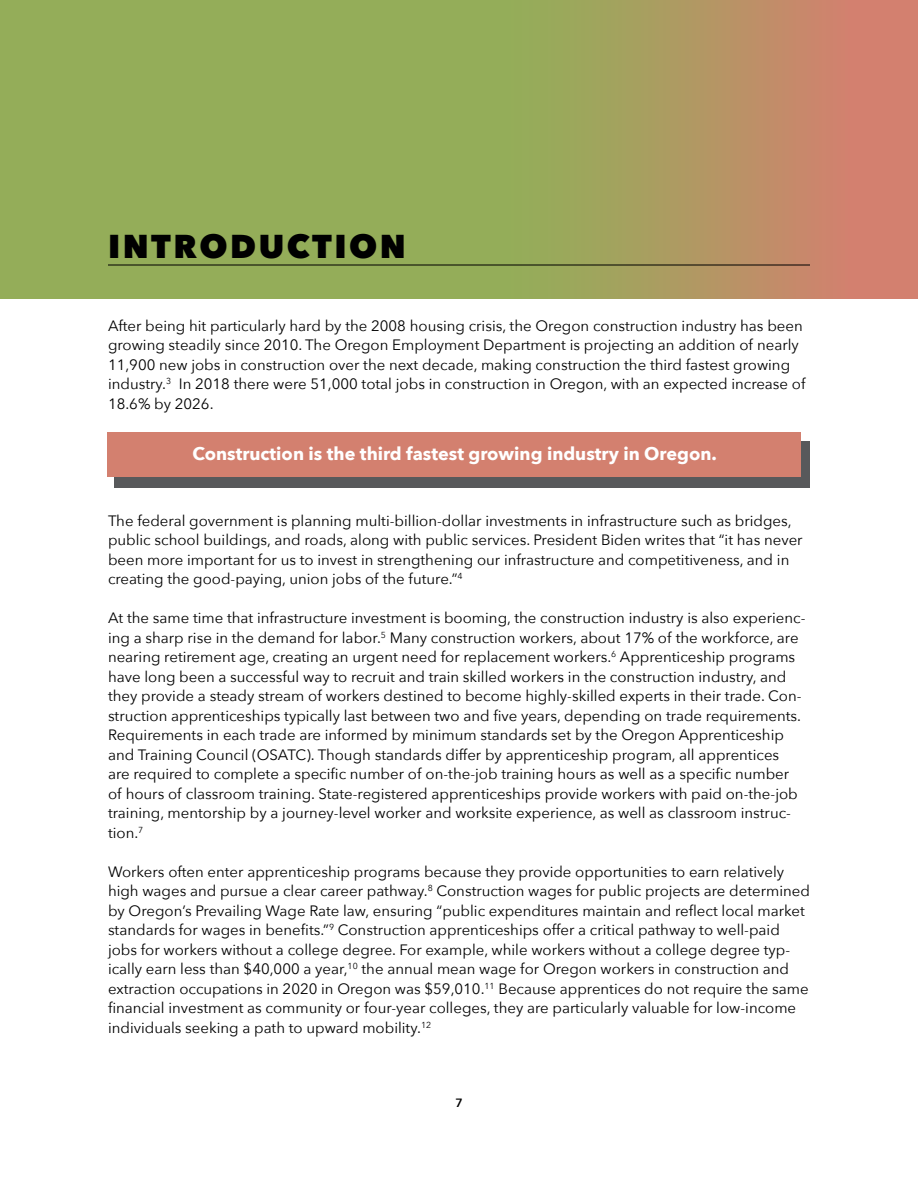
<style>
.page{position:relative;width:918px;height:1188px;background:#fff}
.page>*{position:absolute;margin:0;border:0;box-sizing:border-box;transform-origin:0 0}
.Heading{font:800 33px "Avenir Next";letter-spacing:.075em;color:#000}
.Body_text{font:700 18px "Avenir Next";color:#fff}
.Body_text-2{font:15px/19.5px "Avenir Next";color:#000}
.t1{font:600 12px "Avenir Next";color:#000}
</style>
<div class="page">
<svg style="left:0;top:0;width:918px;height:299px;background:#a1a25d"></svg>
<hr style="left:108px;top:265px;width:702px;height:1px;background:#000">
<div style="left:114px;top:441px;width:696px;height:47px;background:#58595b"></div>
<div style="left:107px;top:432px;width:693px;height:44px;background:#d3806f"></div>
<p class="Heading" style="left:108px;top:226px;width:299px">INTRODUCTION</p>
<p class="Body_text-2" style="left:108px;top:315px;width:699px">After being hit particularly hard by the 2008 housing crisis, the Oregon construction industry has been growing steadily since 2010. The Oregon Employment Department is projecting an addition of nearly 11,900 new jobs in construction over the next decade, making construction the third fastest growing industry.<sup>3</sup> In 2018 there were 51,000 total jobs in construction in Oregon, with an expected increase of 18.6% by 2026.</p>
<p class="Body_text" style="left:192px;top:438px;width:526px">Construction is the third fastest growing industry in Oregon.</p>
<p class="Body_text-2" style="left:108px;top:510px;width:696px">The federal government is planning multi-billion-dollar investments in infrastructure such as bridges, public school buildings, and roads, along with public services. President Biden writes that “it has never been more important for us to invest in strengthening our infrastructure and competitiveness, and in creating the good-paying, union jobs of the future.”<sup>4</sup></p>
<p class="Body_text-2" style="left:108px;top:608px;width:699px">At the same time that infrastructure investment is booming, the construction industry is also experienc&shy;ing a sharp rise in the demand for labor.<sup>5</sup> Many construction workers, about 17% of the workforce, are nearing retirement age, creating an urgent need for replacement workers.<sup>6</sup> Apprenticeship programs have long been a successful way to recruit and train skilled workers in the construction industry, and they provide a steady stream of workers destined to become highly-skilled experts in their trade. Con&shy;struction apprenticeships typically last between two and five years, depending on trade requirements.<br>Requirements in each trade are informed by minimum standards set by the Oregon Apprenticeship and Training Council (OSATC). Though standards differ by apprenticeship program, all apprentices<br>are required to complete a specific number of on-the-job training hours as well as a specific number of hours of classroom training. State-registered apprenticeships provide workers with paid on-the-job training, mentorship by a journey-level worker and worksite experience, as well as classroom instruc&shy;tion.<sup>7</sup></p>
<p class="Body_text-2" style="left:108px;top:861px;width:703px">Workers often enter apprenticeship programs because they provide opportunities to earn relatively high wages and pursue a clear career pathway.<sup>8</sup> Construction wages for public projects are determined by Oregon’s Prevailing Wage Rate law, ensuring “public expenditures maintain and reflect local market standards for wages in benefits.”<sup>9</sup> Construction apprenticeships offer a critical pathway to well-paid jobs for workers without a college degree. For example, while workers without a college degree typ&shy;ically earn less than $40,000 a year,<sup>10</sup> the annual mean wage for Oregon workers in construction and extraction occupations in 2020 in Oregon was $59,010.<sup>11</sup> Because apprentices do not require the same financial investment as community or four-year colleges, they are particularly valuable for low-income individuals seeking a path to upward mobility.<sup>12</sup></p>
<p class="t1" style="left:455px;top:1093px;width:9px">7</p>
</div>
